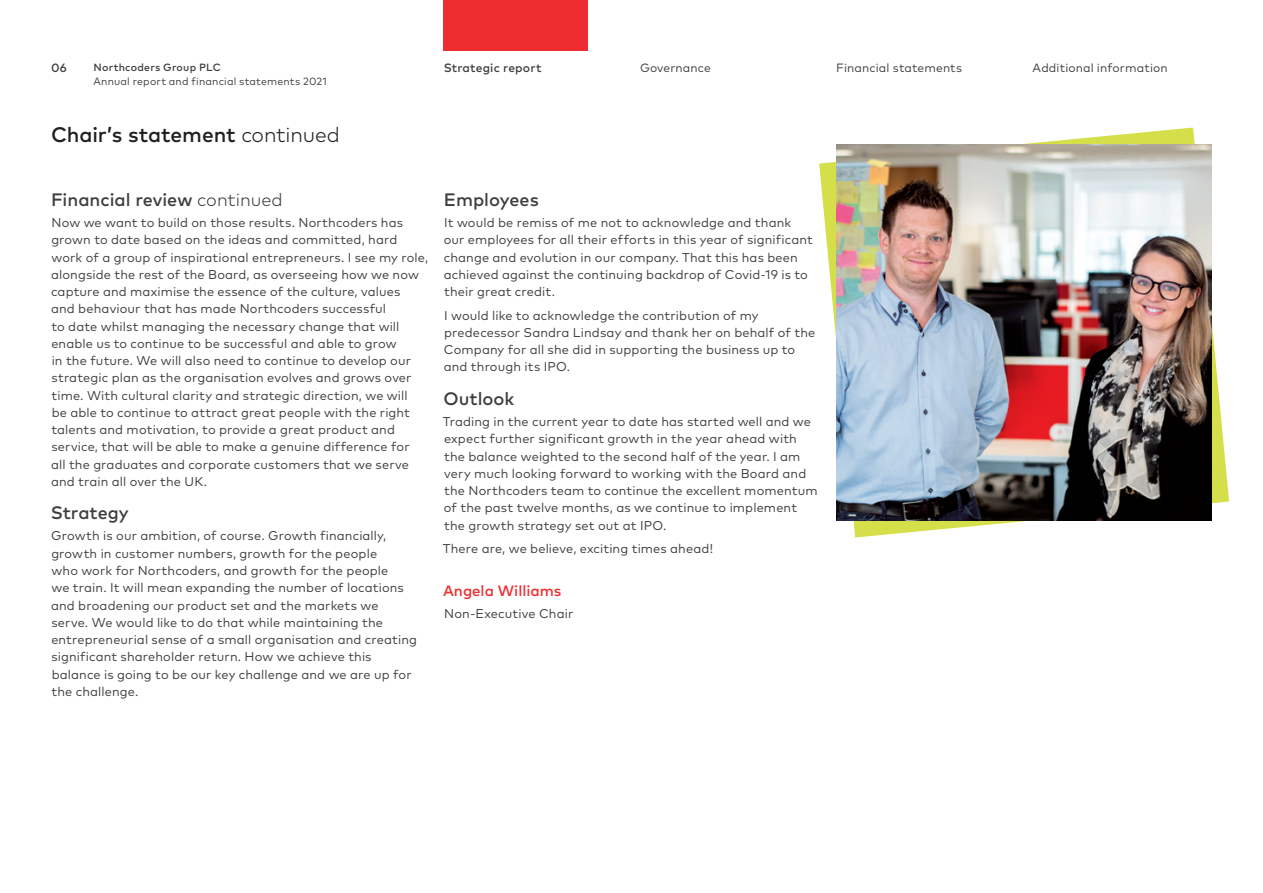
<style>
.page{position:relative;width:1263px;height:893px;background:#fff}
.page>*{position:absolute;margin:0;border:0;box-sizing:border-box;transform-origin:0 0}
.t1{font:500 21px "Mark Pro";letter-spacing:-.005em;color:#231f20}
.t2{font:500 18px "Mark Pro";color:#3e3e3f}
.t3{font:500 15px "Mark Pro";color:#ee2d31}
.t4{font:12.75px/17.2px "Mark Pro";letter-spacing:.01em;color:#3e3e3f}
.t5{font:12px "Mark Pro";letter-spacing:.015em;color:#3e3e3f}
.t6{font:500 12px "Mark Pro";letter-spacing:.015em;color:#3e3e3f}
.t7{font:10.5px "Mark Pro";letter-spacing:.015em;color:#3e3e3f}
.t8{font:500 10.5px "Mark Pro";letter-spacing:.02em;color:#3e3e3f}
.s1{font-weight:300}
</style>
<div class="page">
<div style="left:444px;top:0;width:144px;height:51px;background:#ee2d31"></div>
<svg style="left:819px;top:128px;width:410px;height:409px"></svg>
<img style="left:836px;top:145px;width:376px;height:375px">
<p class="t6" style="left:51px;top:59px;width:17px">06</p>
<p class="t8" style="left:94px;top:60px;width:129px">Northcoders Group PLC</p>
<p class="t6" style="left:444px;top:59px;width:99px">Strategic report</p>
<p class="t5" style="left:640px;top:59px;width:72px">Governance</p>
<p class="t5" style="left:836px;top:59px;width:127px">Financial statements</p>
<p class="t5" style="left:1033px;top:59px;width:137px">Additional information</p>
<p class="t7" style="left:94px;top:73px;width:235px">Annual report and financial statements 2021</p>
<h1 class="t1" style="left:51px;top:119px;width:290px">Chair’s statement <span class="s1">continued</span></h1>
<h2 class="t2" style="left:51px;top:186px;width:233px">Financial review <span class="s1">continued</span></h2>
<p class="t4" style="left:51px;top:213px;width:379px">Now we want to build on those results. Northcoders has grown to date based on the ideas and committed, hard work of a group of inspirational entrepreneurs. I see my role, alongside the rest of the Board, as overseeing how we now capture and maximise the essence of the culture, values<br>and behaviour that has made Northcoders successful<br>to date whilst managing the necessary change that will enable us to continue to be successful and able to grow<br>in the future. We will also need to continue to develop our strategic plan as the organisation evolves and grows over time. With cultural clarity and strategic direction, we will<br>be able to continue to attract great people with the right talents and motivation, to provide a great product and service, that will be able to make a genuine difference for<br>all the graduates and corporate customers that we serve and train all over the UK.</p>
<h2 class="t2" style="left:51px;top:499px;width:80px">Strategy</h2>
<p class="t4" style="left:51px;top:526px;width:367px">Growth is our ambition, of course. Growth financially, growth in customer numbers, growth for the people<br>who work for Northcoders, and growth for the people<br>we train. It will mean expanding the number of locations and broadening our product set and the markets we serve. We would like to do that while maintaining the entrepreneurial sense of a small organisation and creating significant shareholder return. How we achieve this balance is going to be our key challenge and we are up for the challenge.</p>
<h2 class="t2" style="left:444px;top:186px;width:97px">Employees</h2>
<p class="t4" style="left:444px;top:213px;width:371px">It would be remiss of me not to acknowledge and thank our employees for all their efforts in this year of significant change and evolution in our company. That this has been achieved against the continuing backdrop of Covid-19 is to their great credit.</p>
<p class="t4" style="left:444px;top:306px;width:373px">I would like to acknowledge the contribution of my predecessor Sandra Lindsay and thank her on behalf of the Company for all she did in supporting the business up to and through its IPO.</p>
<h2 class="t2" style="left:444px;top:385px;width:72px">Outlook</h2>
<p class="t4" style="left:443px;top:412px;width:376px">Trading in the current year to date has started well and we expect further significant growth in the year ahead with the balance weighted to the second half of the year. I am very much looking forward to working with the Board and the Northcoders team to continue the excellent momentum of the past twelve months, as we continue to implement the growth strategy set out at IPO.</p>
<p class="t4" style="left:443px;top:539px;width:272px">There are, we believe, exciting times ahead!</p>
<p class="t3" style="left:443px;top:579px;width:120px">Angela Williams</p>
<p class="t4" style="left:444px;top:603px;width:131px">Non-Executive Chair</p>
</div>
